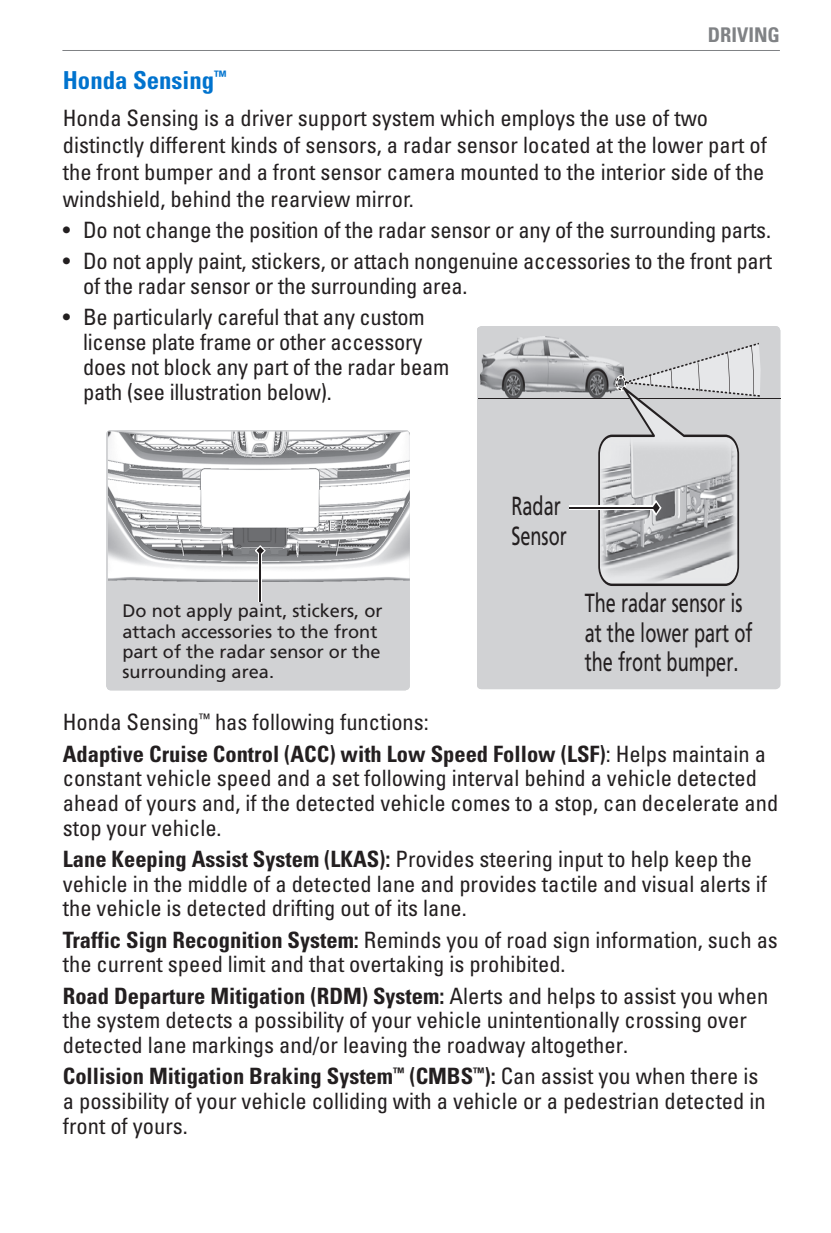
<style>
.page{position:relative;width:831px;height:1233px;background:#fff}
.page>*{position:absolute;margin:0;border:0;box-sizing:border-box;transform-origin:0 0}
.t1{font:26.1px/29.5px "Frutiger LT Std";letter-spacing:.005em;color:#231f20;scale:.69 1}
.level_1_header{font:700 condensed 24.75px "Univers LT Std";color:#0073ce}
.level_1_paragraph{font:condensed 22.5px/24.8px "Univers LT Std";color:#231f20}
.t2{font:700 condensed 20.25px "Univers LT Std";color:#808285}
.t3{font:18px/20.5px "Frutiger LT Std";color:#231f20}
.s1{font-weight:700}
</style>
<div class="page">
<hr style="left:62px;top:50px;width:717px;height:1px;background:#808285">
<div style="left:477px;top:326px;width:303px;height:363px;background:#d1d2d4"></div>
<div style="left:478px;top:335px;width:302px;height:251px;background:#d1d2d4"></div>
<img style="left:480px;top:336px;width:143px;height:62px">
<hr style="left:478px;top:398px;width:302px;height:1px;background:#231f20">
<svg style="left:569px;top:505px;width:29px;height:5px"></svg>
<svg style="left:598px;top:343px;width:162px;height:243px;background:#c2c3c5"></svg>
<hr style="left:569px;top:507px;width:85px;height:1px;background:#231f20">
<div style="left:106px;top:430px;width:303px;height:260px;background:#d1d2d4"></div>
<div style="left:108px;top:582px;width:301px;height:74px;background:#d1d2d4"></div>
<img style="left:108px;top:431px;width:301px;height:151px">
<img style="left:233px;top:528px;width:53px;height:20px">
<hr style="left:258px;top:552px;width:4px;height:50px;background:#fff">
<svg style="left:254px;top:545px;width:12px;height:11px"></svg>
<hr style="left:259px;top:552px;width:2px;height:50px;background:#231f20">
<p class="t2" style="left:707px;top:22px;width:74px">DRIVING</p>
<h2 class="level_1_header" style="left:63px;top:65px;width:165px">Honda Sensing<sup>™</sup></h2>
<p class="level_1_paragraph" style="left:63px;top:104px;width:705px;line-height:27px">Honda Sensing is a driver support system which employs the use of two distinctly different kinds of sensors, a radar sensor located at the lower part of the front bumper and a front sensor camera mounted to the interior side of the windshield, behind the rearview mirror.</p>
<p class="level_1_paragraph" style="left:63px;top:217px;width:709px">• Do not change the position of the radar sensor or any of the surrounding parts.</p>
<p class="level_1_paragraph" style="left:83px;top:249px;width:690px;text-indent:-20px">• Do not apply paint, stickers, or attach nongenuine accessories to the front part of the radar sensor or the surrounding area.</p>
<p class="level_1_paragraph" style="left:83px;top:305px;width:367px;text-indent:-20px">• Be particularly careful that any custom license plate frame or other accessory does not block any part of the radar beam path (see illustration below).</p>
<p class="t3" style="left:122px;top:601px;width:261px">Do not apply paint, stickers, or attach accessories to the front part of the radar sensor or the surrounding area.</p>
<p class="t1" style="left:511px;top:491px;width:82px">Radar<br>Sensor</p>
<p class="t1" style="left:584px;top:588px;width:245px">The radar sensor is at the lower part of the front bumper.</p>
<p class="level_1_paragraph" style="left:63px;top:706px;width:704px;line-height:31.3px">Honda Sensing<sup>™</sup> has following functions:<br><span class="s1">Adaptive Cruise Control (ACC) with Low Speed Follow (LSF)</span>: Helps maintain a</p>
<p class="level_1_paragraph" style="left:63px;top:765px;width:716px">constant vehicle speed and a set following interval behind a vehicle detected ahead of yours and, if the detected vehicle comes to a stop, can decelerate and stop your vehicle.</p>
<p class="level_1_paragraph" style="left:63px;top:846px;width:705px"><span class="s1">Lane Keeping Assist System (LKAS):</span> Provides steering input to help keep the vehicle in the middle of a detected lane and provides tactile and visual alerts if the vehicle is detected drifting out of its lane.</p>
<p class="level_1_paragraph" style="left:63px;top:927px;width:716px"><span class="s1">Traffic Sign Recognition System:</span> Reminds you of road sign information, such as the current speed limit and that overtaking is prohibited.</p>
<p class="level_1_paragraph" style="left:63px;top:983px;width:706px"><span class="s1">Road Departure Mitigation (RDM) System:</span> Alerts and helps to assist you when the system detects a possibility of your vehicle unintentionally crossing over detected lane markings and/or leaving the roadway altogether.</p>
<p class="level_1_paragraph" style="left:63px;top:1063px;width:704px"><span class="s1">Collision Mitigation Braking System</span><sup>™</sup> <span class="s1">(CMBS</span><sup>™</sup><span class="s1">):</span> Can assist you when there is a possibility of your vehicle colliding with a vehicle or a pedestrian detected in front of yours.</p>
</div>
